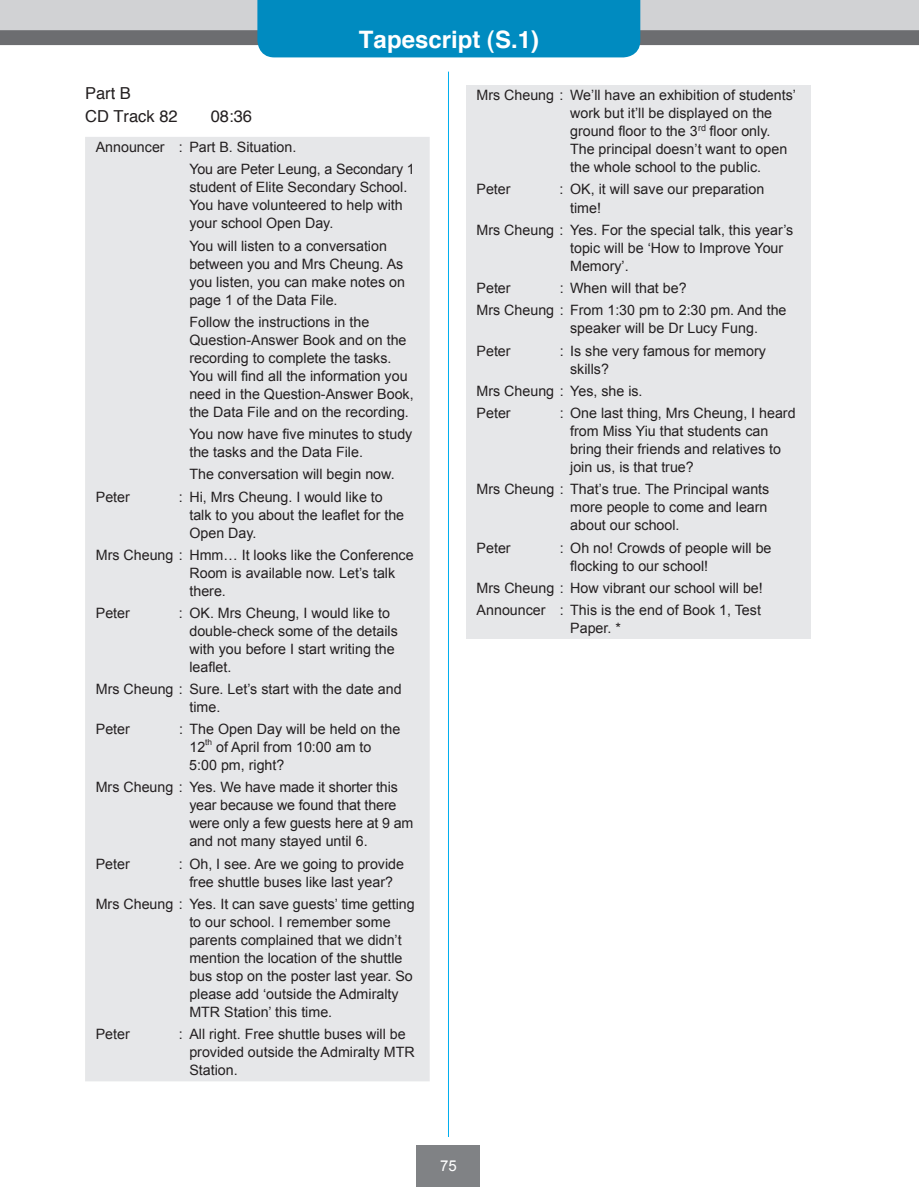
<style>
.page{position:relative;width:919px;height:1187px;background:#fff}
.page>*{position:absolute;margin:0;border:0;box-sizing:border-box;transform-origin:0 0}
.t1{font:700 24px "Helvetica";color:#fff}
.t2{font:16.5px/22.5px "Helvetica";color:#231f20}
.t3{font:15px "Arial";color:#fff}
.t4{font:14.25px/18px "Arial";color:#231f20}
.t5{font:9px "Arial";color:#231f20}
.t6{font:8.25px "Arial";color:#231f20}
</style>
<div class="page">
<svg style="left:0;top:0;width:918px;height:57px;background:#70aac1"></svg>
<hr style="left:448px;top:72px;width:1px;height:1064px;background:#00aeef">
<div style="left:416px;top:1145px;width:64px;height:41px;background:#808285"></div>
<div style="left:85px;top:137px;width:344px;height:944px;background:#e6e7e9"></div>
<div style="left:466px;top:85px;width:344px;height:553px;background:#e6e7e9"></div>
<h1 class="t1" style="left:359px;top:18px;width:182px">Tapescript (S.1)</h1>
<p class="t2" style="left:85px;top:82px;width:94px">Part B<br>CD Track 82</p>
<p class="t2" style="left:211px;top:104px;width:43px">08:36</p>
<p class="t4" style="left:189px;top:136px;width:227px;line-height:22.2px;text-indent:-94px">Announcer : Part B. Situation.<br>You are Peter Leung, a Secondary 1</p>
<p class="t4" style="left:189px;top:178px;width:219px">student of Elite Secondary School.<br>You have volunteered to help with your school Open Day.</p>
<p class="t4" style="left:189px;top:237px;width:217px">You will listen to a conversation between you and Mrs Cheung. As you listen, you can make notes on page 1 of the Data File.</p>
<p class="t4" style="left:189px;top:313px;width:226px">Follow the instructions in the Question-Answer Book and on the recording to complete the tasks.<br>You will find all the information you need in the Question-Answer Book, the Data File and on the recording.</p>
<p class="t4" style="left:189px;top:425px;width:224px">You now have five minutes to study the tasks and the Data File.</p>
<p class="t4" style="left:189px;top:465px;width:207px">The conversation will begin now.</p>
<p class="t4" style="left:96px;top:488px;width:36px">Peter</p>
<p class="t4" style="left:189px;top:488px;width:216px;text-indent:-10px">: Hi, Mrs Cheung. I would like to talk to you about the leaflet for the<br>Open Day.</p>
<p class="t4" style="left:189px;top:546px;width:226px;text-indent:-94px">Mrs Cheung : Hmm… It looks like the Conference<br>Room is available now. Let’s talk there.</p>
<p class="t4" style="left:96px;top:604px;width:36px">Peter</p>
<p class="t4" style="left:189px;top:604px;width:210px;text-indent:-10px">: OK. Mrs Cheung, I would like to double-check some of the details with you before I start writing the leaflet.</p>
<p class="t4" style="left:189px;top:679px;width:214px;text-indent:-94px">Mrs Cheung : Sure. Let’s start with the date and time.</p>
<p class="t4" style="left:96px;top:720px;width:36px">Peter</p>
<p class="t4" style="left:189px;top:720px;width:212px;text-indent:-10px">: The Open Day will be held on the<br>12</p>
<p class="t6" style="left:205px;top:736px;width:8px">th</p>
<p class="t4" style="left:189px;top:738px;width:183px;text-indent:27px">of April from 10:00 am to<br>5:00 pm, right?</p>
<p class="t4" style="left:189px;top:778px;width:226px;text-indent:-94px">Mrs Cheung : Yes. We have made it shorter this year because we found that there were only a few guests here at 9 am and not many stayed until 6.</p>
<p class="t4" style="left:96px;top:854px;width:36px">Peter</p>
<p class="t4" style="left:179px;top:854px;width:227px;text-align:center">: Oh, I see. Are we going to provide free shuttle buses like last year?</p>
<p class="t4" style="left:189px;top:894px;width:227px;text-indent:-94px">Mrs Cheung : Yes. It can save guests’ time getting to our school. I remember some parents complained that we didn’t mention the location of the shuttle bus stop on the poster last year. So please add ‘outside the Admiralty MTR Station’ this time.</p>
<p class="t4" style="left:96px;top:1025px;width:36px">Peter</p>
<p class="t4" style="left:189px;top:1025px;width:227px;text-indent:-10px">: All right. Free shuttle buses will be provided outside the Admiralty MTR<br>Station.</p>
<p class="t4" style="left:570px;top:86px;width:227px;text-indent:-94px">Mrs Cheung : We’ll have an exhibition of students’ work but it’ll be displayed on the ground floor to the 3 floor only.<br>The principal doesn’t want to open the whole school to the public.</p>
<p class="t4" style="left:476px;top:181px;width:36px">Peter</p>
<p class="t4" style="left:570px;top:181px;width:196px;text-indent:-10px">: OK, it will save our preparation time!</p>
<p class="t4" style="left:570px;top:221px;width:225px;text-indent:-94px">Mrs Cheung : Yes. For the special talk, this year’s topic will be ‘How to Improve Your<br>Memory’.</p>
<p class="t4" style="left:476px;top:279px;width:36px">Peter</p>
<p class="t5" style="left:698px;top:122px;width:9px">rd</p>
<p class="t4" style="left:476px;top:277px;width:311px;line-height:22.2px;text-indent:83px">: When will that be?<br>Mrs Cheung : From 1:30 pm to 2:30 pm. And the</p>
<p class="t4" style="left:570px;top:319px;width:189px">speaker will be Dr Lucy Fung.</p>
<p class="t4" style="left:476px;top:342px;width:36px">Peter</p>
<p class="t4" style="left:570px;top:342px;width:197px;text-indent:-10px">: Is she very famous for memory skills?</p>
<p class="t4" style="left:476px;top:380px;width:167px;line-height:22.2px">Mrs Cheung : Yes, she is.<br>Peter</p>
<p class="t4" style="left:570px;top:404px;width:227px;text-indent:-10px">: One last thing, Mrs Cheung, I heard from Miss Yiu that students can bring their friends and relatives to join us, is that true?</p>
<p class="t4" style="left:570px;top:480px;width:201px;text-indent:-94px">Mrs Cheung : That’s true. The Principal wants more people to come and learn about our school.</p>
<p class="t4" style="left:476px;top:539px;width:36px">Peter</p>
<p class="t4" style="left:570px;top:539px;width:203px;text-indent:-10px">: Oh no! Crowds of people will be flocking to our school!</p>
<p class="t4" style="left:476px;top:577px;width:287px;line-height:22.2px">Mrs Cheung : How vibrant our school will be!<br>Announcer : This is the end of Book 1, Test</p>
<p class="t4" style="left:570px;top:619px;width:52px">Paper. *</p>
<p class="t3" style="left:440px;top:1155px;width:18px">75</p>
</div>
